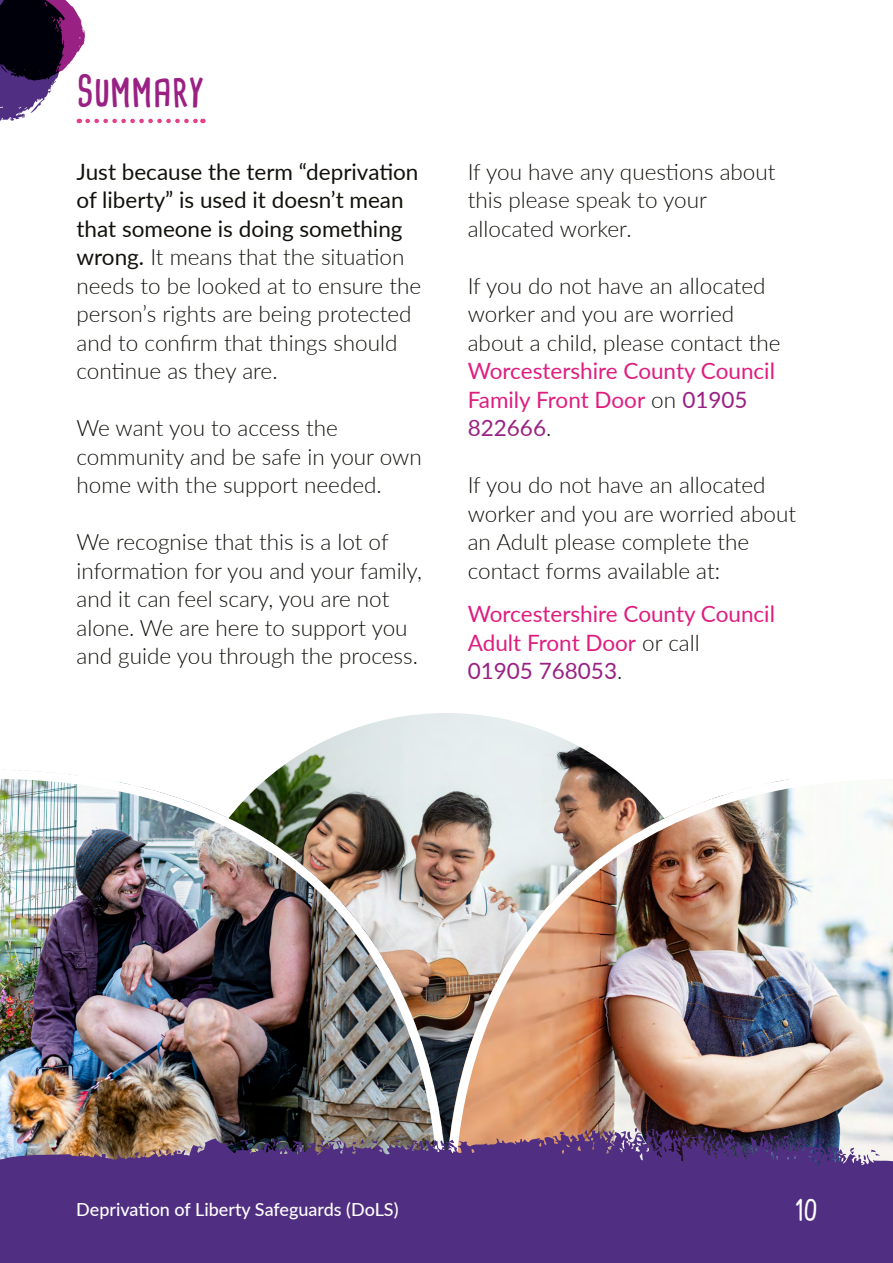
<style>
.page{position:relative;width:893px;height:1263px;background:#fff}
.page>*{position:absolute;margin:0;border:0;box-sizing:border-box;transform-origin:0 0}
.Section_Title_H2{font:700 42px "Cardenio Modern";letter-spacing:.02em;color:#992183}
.t1{font:700 27px "Cardenio Modern";color:#fff}
.t2{font:300 22.5px/28.5px "Lato";color:#12110c}
.t3{font:22.5px/28.5px "Lato";color:#df1d80}
.t4{font:500 18px "Lato";color:#fff}
.s1{font-weight:400}
.s2{font-weight:400;color:#df1d80}
.s3{font-weight:400;color:#992183}
.s4{font-weight:300;color:#12110c}
.s5{color:#992183}
</style>
<div class="page">
<img style="left:284px;top:713px;width:325px;height:52px">
<svg style="left:0;top:0;width:203px;height:124px"></svg>
<img style="left:0;top:765px;width:442px;height:362px">
<img style="left:442px;top:765px;width:451px;height:362px">
<svg style="left:0;top:1127px;width:893px;height:136px;background:#58397e"></svg>
<h2 class="Section_Title_H2" style="left:77px;top:62px;width:130px">SUMMARY</h2>
<p class="t2" style="left:77px;top:157px;width:346px"><span class="s1">Just because the term “deprivation of liberty” is used it doesn’t mean that someone is doing something wrong.</span> It means that the situation needs to be looked at to ensure the person’s rights are being protected and to confirm that things should continue as they are.</p>
<p class="t2" style="left:77px;top:413px;width:347px">We want you to access the community and be safe in your own home with the support needed.</p>
<p class="t2" style="left:77px;top:527px;width:347px">We recognise that this is a lot of information for you and your family, and it can feel scary, you are not alone. We are here to support you and guide you through the process.</p>
<p class="t2" style="left:468px;top:157px;width:309px">If you have any questions about this please speak to your allocated worker.</p>
<p class="t2" style="left:468px;top:271px;width:314px">If you do not have an allocated worker and you are worried about a child, please contact the<br><span class="s2">Worcestershire County Council<br>Family Front Door</span> on <span class="s3">01905<br>822666</span>.</p>
<p class="t2" style="left:468px;top:470px;width:330px">If you do not have an allocated worker and you are worried about an Adult please complete the contact forms available at:</p>
<p class="t3" style="left:468px;top:599px;width:309px">Worcestershire County Council<br>Adult Front Door <span class="s4">or call<br></span><span class="s5">01905 768053</span><span class="s4">.</span></p>
<p class="t4" style="left:76px;top:1196px;width:324px">Deprivation of Liberty Safeguards (DoLS)</p>
<p class="t1" style="left:795px;top:1192px;width:24px">10</p>
</div>
